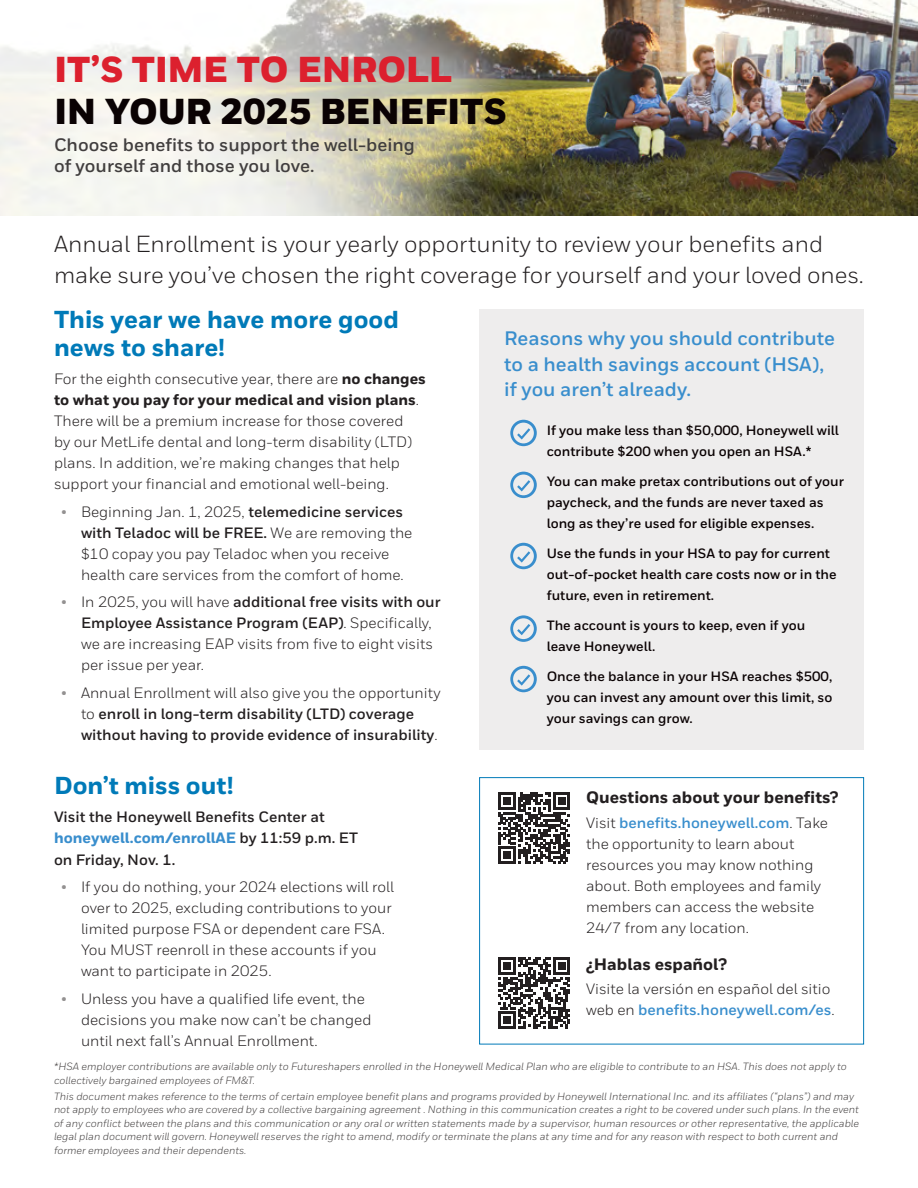
<style>
.page{position:relative;width:918px;height:1188px;background:#fff}
.page>*{position:absolute;margin:0;border:0;box-sizing:border-box;transform-origin:0 0}
.t1{font:900 36px/42px "Honeywell Sans";letter-spacing:-.005em;color:#0a0203}
.t2{font:800 24.45px/27.8px "Honeywell Sans";color:#007ab8}
.t3{font:23.25px/31.5px "Honeywell Sans";color:#231f20}
.t4{font:700 19.5px/25.5px "Honeywell Sans";color:#398ecd}
.t5{font:700 18px/21px "Honeywell Sans";color:#413e3e}
.t6{font:800 16.5px "Honeywell Sans";color:#231f20}
.Body{font:15px/21px "Honeywell Sans";color:#231f20}
.t7{font:700 15px/21.3px "Honeywell Sans";color:#231f20}
.Body-2{font:700 13.5px/21px "Honeywell Sans";color:#0a0203}
.t8{font:italic 10.5px/13.5px "Honeywell Sans";color:#413e3e}
.s1{color:#dc202e}
.s2{font-weight:800}
.s3{font-weight:300;color:#939191}
.s4{font-weight:700}
.s5{font-weight:400}
.s6{font-weight:800;color:#398ecd}
.s7{font-weight:700;color:#398ecd}
</style>
<div class="page">
<img style="left:0;top:0;width:918px;height:216px">
<svg style="left:498px;top:792px;width:72px;height:72px"></svg>
<svg style="left:498px;top:957px;width:72px;height:72px"></svg>
<div style="left:479px;top:777px;width:385px;height:267px;border:1px solid #007ab8"></div>
<div style="left:479px;top:309px;width:385px;height:441px;background:#eeeded"></div>
<svg style="left:510px;top:420px;width:27px;height:26px"></svg>
<svg style="left:510px;top:472px;width:27px;height:26px"></svg>
<svg style="left:510px;top:543px;width:27px;height:26px"></svg>
<svg style="left:510px;top:615px;width:27px;height:27px"></svg>
<svg style="left:510px;top:666px;width:27px;height:26px"></svg>
<p class="t1" style="left:54px;top:50px;width:454px"><span class="s1">IT’S TIME TO ENROLL<br></span>IN YOUR 2025 BENEFITS</p>
<p class="t5" style="left:54px;top:135px;width:363px">Choose benefits to support the well-being of yourself and those you love.</p>
<p class="t3" style="left:54px;top:228px;width:811px">Annual Enrollment is your yearly opportunity to review your benefits and make sure you’ve chosen the right coverage for yourself and your loved ones.</p>
<p class="t2" style="left:54px;top:307px;width:346px">This year we have more good news to share!</p>
<p class="Body" style="left:54px;top:368px;width:373px">For the eighth consecutive year, there are <span class="s2">no changes to what you pay for your medical and vision plans</span>.<br>There will be a premium increase for those covered<br>by our MetLife dental and long-term disability (LTD) plans. In addition, we’re making changes that help support your financial and emotional well-being.</p>
<p class="Body" style="left:81px;top:501px;width:333px;text-indent:-20px"><span class="s3">•</span> Beginning Jan. 1, 2025, <span class="s4">telemedicine services with Teladoc will be FREE.</span> We are removing the $10 copay you pay Teladoc when you receive health care services from the comfort of home.</p>
<p class="Body" style="left:81px;top:592px;width:361px;text-indent:-20px"><span class="s3">•</span> In 2025, you will have <span class="s4">additional free visits with our Employee Assistance Program (EAP)</span>. Specifically, we are increasing EAP visits from five to eight visits per issue per year.</p>
<p class="t7" style="left:81px;top:683px;width:361px;text-indent:-20px"><span class="s3">•</span> <span class="s5">Annual Enrollment will also give you the opportunity to</span> enroll in long-term disability (LTD) coverage without having to provide evidence of insurability<span class="s5">.</span></p>
<p class="t4" style="left:504px;top:326px;width:332px">Reasons why you should contribute to a health savings account (HSA), if you aren’t already.</p>
<p class="Body-2" style="left:547px;top:420px;width:294px">If you make less than $50,000, Honeywell will contribute $200 when you open an HSA.*</p>
<p class="Body-2" style="left:547px;top:471px;width:299px">You can make pretax contributions out of your paycheck, and the funds are never taxed as long as they’re used for eligible expenses.</p>
<p class="Body-2" style="left:547px;top:543px;width:291px">Use the funds in your HSA to pay for current out-of-pocket health care costs now or in the future, even in retirement.</p>
<p class="Body-2" style="left:547px;top:615px;width:260px">The account is yours to keep, even if you leave Honeywell.</p>
<p class="Body-2" style="left:547px;top:666px;width:287px;text-align:justify">Once the balance in your HSA reaches $500, you can invest any amount over this limit, so your savings can grow.</p>
<p class="t2" style="left:54px;top:773px;width:181px">Don’t miss out!</p>
<p class="t7" style="left:54px;top:807px;width:305px">Visit the Honeywell Benefits Center at <span class="s6">honeywell.com/enrollAE</span> by 11:59 p.m. ET on Friday, Nov. 1.</p>
<p class="Body" style="left:81px;top:877px;width:315px;text-indent:-20px"><span class="s3">•</span> If you do nothing, your 2024 elections will roll over to 2025, excluding contributions to your limited purpose FSA or dependent care FSA.<br>You MUST reenroll in these accounts if you want to participate in 2025.</p>
<p class="Body" style="left:81px;top:989px;width:292px;text-indent:-20px"><span class="s3">•</span> Unless you have a qualified life event, the decisions you make now can’t be changed until next fall’s Annual Enrollment.</p>
<p class="t6" style="left:586px;top:788px;width:254px">Questions about your benefits?</p>
<p class="Body" style="left:586px;top:812px;width:243px">Visit <span class="s7">benefits.honeywell.com</span>. Take the opportunity to learn about resources you may know nothing about. Both employees and family members can access the website<br>24/7 from any location.</p>
<p class="t6" style="left:586px;top:954px;width:142px">¿Hablas español?</p>
<p class="Body" style="left:586px;top:978px;width:250px">Visite la versión en español del sitio web en <span class="s7">benefits.honeywell.com/es</span>.</p>
<p class="t8" style="left:54px;top:1060px;width:794px">*HSA employer contributions are available only to Futureshapers enrolled in the Honeywell Medical Plan who are eligible to contribute to an HSA. This does not apply to collectively bargained employees of FM&amp;T.</p>
<p class="t8" style="left:54px;top:1089px;width:807px">This document makes reference to the terms of certain employee benefit plans and programs provided by Honeywell International Inc. and its affiliates (“plans”) and may not apply to employees who are covered by a collective bargaining agreement . Nothing in this communication creates a right to be covered under such plans. In the event of any conflict between the plans and this communication or any oral or written statements made by a supervisor, human resources or other representative, the applicable legal plan document will govern. Honeywell reserves the right to amend, modify or terminate the plans at any time and for any reason with respect to both current and former employees and their dependents.</p>
</div>
